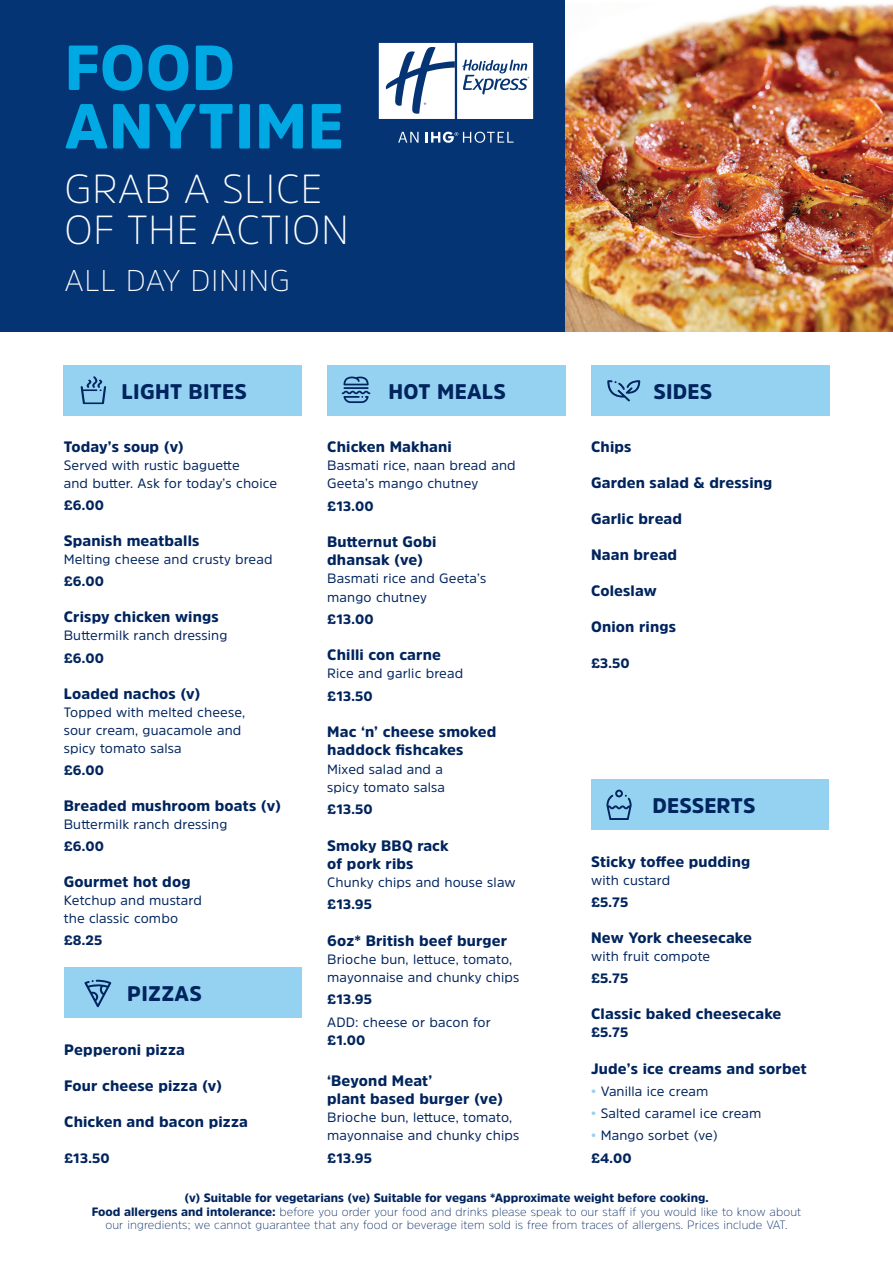
<style>
.page{position:relative;width:893px;height:1263px;background:#fff}
.page>*{position:absolute;margin:0;border:0;box-sizing:border-box;transform-origin:0 0}
.t1{font:900 63px/58.5px "Amsi Pro";letter-spacing:.01em;color:#00a8e4}
.t2{font:200 40.5px/40.5px "Amsi Pro";letter-spacing:.01em;color:#fff}
.t3{font:200 30px "Amsi Pro";letter-spacing:.02em;color:#fff}
.t4{font:900 21px "Amsi Pro";letter-spacing:.01em;color:#00245d}
.t5{font:900 15px "Amsi Pro";letter-spacing:.01em;color:#00245d}
.t6{font:13.5px "Amsi Pro";letter-spacing:.01em;color:#00245d}
.t7{font:900 13.5px "Amsi Pro";letter-spacing:.01em;color:#00245d}
.t8{font:200 12px "Amsi Pro";letter-spacing:.01em;color:#00245d}
.t9{font:900 12px "Amsi Pro";color:#00245d}
.s1{color:#95d2f2}
.s2{font-weight:900}
</style>
<div class="page">
<div style="left:0;top:0;width:893px;height:332px;background:#053474"></div>
<svg style="left:398px;top:132px;width:21px;height:11px"></svg>
<svg style="left:426px;top:132px;width:88px;height:11px"></svg>
<svg style="left:379px;top:43px;width:154px;height:76px;background:#d3dce7"></svg>
<img style="left:566px;top:0;width:327px;height:332px">
<div style="left:64px;top:366px;width:238px;height:50px;background:#95d2f2"></div>
<svg style="left:81px;top:376px;width:25px;height:28px"></svg>
<div style="left:327px;top:366px;width:239px;height:50px;background:#95d2f2"></div>
<svg style="left:342px;top:391px;width:28px;height:12px"></svg>
<svg style="left:343px;top:376px;width:26px;height:9px"></svg>
<hr style="left:343px;top:387px;width:26px;height:2px;background:#00245d">
<div style="left:591px;top:780px;width:238px;height:50px;background:#95d2f2"></div>
<svg style="left:606px;top:790px;width:26px;height:30px"></svg>
<div style="left:591px;top:366px;width:238px;height:50px;background:#95d2f2"></div>
<svg style="left:607px;top:380px;width:33px;height:21px"></svg>
<div style="left:64px;top:968px;width:238px;height:50px;background:#95d2f2"></div>
<svg style="left:84px;top:980px;width:27px;height:27px"></svg>
<p class="t1" style="left:65px;top:37px;width:280px">FOOD<br>ANYTIME</p>
<p class="t2" style="left:65px;top:167px;width:286px">GRAB A SLICE<br>OF THE ACTION</p>
<p class="t3" style="left:64px;top:260px;width:227px">ALL DAY DINING</p>
<p class="t4" style="left:122px;top:377px;width:127px">LIGHT BITES</p>
<p class="t4" style="left:389px;top:377px;width:119px">HOT MEALS</p>
<p class="t5" style="left:64px;top:436px;width:122px">Today’s soup (v)</p>
<p class="t6" style="left:64px;top:456px;width:178px">Served with rustic baguette</p>
<p class="t6" style="left:64px;top:474px;width:215px">and butter. Ask for today’s choice</p>
<p class="t7" style="left:64px;top:496px;width:42px">£6.00</p>
<p class="t5" style="left:64px;top:530px;width:137px">Spanish meatballs</p>
<p class="t6" style="left:64px;top:550px;width:210px">Melting cheese and crusty bread</p>
<p class="t7" style="left:64px;top:572px;width:42px">£6.00</p>
<p class="t5" style="left:64px;top:607px;width:156px">Crispy chicken wings</p>
<p class="t6" style="left:64px;top:626px;width:165px">Buttermilk ranch dressing</p>
<p class="t7" style="left:64px;top:649px;width:42px">£6.00</p>
<p class="t5" style="left:64px;top:683px;width:138px">Loaded nachos (v)</p>
<p class="t6" style="left:64px;top:703px;width:183px">Topped with melted cheese,</p>
<p class="t6" style="left:64px;top:721px;width:179px">sour cream, guacamole and</p>
<p class="t6" style="left:64px;top:739px;width:119px">spicy tomato salsa</p>
<p class="t7" style="left:64px;top:761px;width:42px">£6.00</p>
<p class="t5" style="left:64px;top:795px;width:219px">Breaded mushroom boats (v)</p>
<p class="t6" style="left:64px;top:815px;width:165px">Buttermilk ranch dressing</p>
<p class="t7" style="left:64px;top:837px;width:42px">£6.00</p>
<p class="t5" style="left:64px;top:871px;width:128px">Gourmet hot dog</p>
<p class="t6" style="left:64px;top:891px;width:140px">Ketchup and mustard</p>
<p class="t6" style="left:64px;top:909px;width:116px">the classic combo</p>
<p class="t7" style="left:64px;top:931px;width:40px">£8.25</p>
<p class="t4" style="left:127px;top:979px;width:76px">PIZZAS</p>
<p class="t5" style="left:64px;top:1039px;width:122px">Pepperoni pizza</p>
<p class="t5" style="left:64px;top:1075px;width:160px">Four cheese pizza (v)</p>
<p class="t5" style="left:64px;top:1111px;width:185px">Chicken and bacon pizza</p>
<p class="t7" style="left:64px;top:1148px;width:47px">£13.50</p>
<p class="t5" style="left:327px;top:436px;width:126px">Chicken Makhani</p>
<p class="t6" style="left:327px;top:456px;width:190px">Basmati rice, naan bread and</p>
<p class="t6" style="left:327px;top:474px;width:153px">Geeta’s mango chutney</p>
<p class="t7" style="left:327px;top:497px;width:48px">£13.00</p>
<p class="t5" style="left:327px;top:531px;width:111px">Butternut Gobi</p>
<p class="t5" style="left:327px;top:549px;width:98px">dhansak (ve)</p>
<p class="t6" style="left:327px;top:569px;width:161px">Basmati rice and Geeta’s</p>
<p class="t6" style="left:327px;top:587px;width:101px">mango chutney</p>
<p class="t7" style="left:327px;top:610px;width:48px">£13.00</p>
<p class="t5" style="left:327px;top:645px;width:115px">Chilli con carne</p>
<p class="t6" style="left:327px;top:664px;width:137px">Rice and garlic bread</p>
<p class="t7" style="left:327px;top:687px;width:47px">£13.50</p>
<p class="t5" style="left:327px;top:722px;width:171px">Mac ‘n’ cheese smoked</p>
<p class="t5" style="left:327px;top:740px;width:138px">haddock fishcakes</p>
<p class="t6" style="left:327px;top:759px;width:117px">Mixed salad and a</p>
<p class="t6" style="left:327px;top:778px;width:119px">spicy tomato salsa</p>
<p class="t7" style="left:327px;top:800px;width:47px">£13.50</p>
<p class="t5" style="left:327px;top:835px;width:123px">Smoky BBQ rack</p>
<p class="t5" style="left:327px;top:853px;width:88px">of pork ribs</p>
<p class="t6" style="left:327px;top:873px;width:190px">Chunky chips and house slaw</p>
<p class="t7" style="left:327px;top:895px;width:46px">£13.95</p>
<p class="t5" style="left:327px;top:930px;width:181px">6oz* British beef burger</p>
<p class="t6" style="left:327px;top:950px;width:187px">Brioche bun, lettuce, tomato,</p>
<p class="t6" style="left:327px;top:968px;width:194px">mayonnaise and chunky chips</p>
<p class="t7" style="left:327px;top:990px;width:46px">£13.95</p>
<p class="t6" style="left:327px;top:1013px;width:165px">ADD: cheese or bacon for</p>
<p class="t7" style="left:327px;top:1031px;width:40px">£1.00</p>
<p class="t5" style="left:327px;top:1070px;width:107px">‘Beyond Meat’</p>
<p class="t5" style="left:327px;top:1088px;width:177px">plant based burger (ve)</p>
<p class="t6" style="left:327px;top:1108px;width:187px">Brioche bun, lettuce, tomato,</p>
<p class="t6" style="left:327px;top:1126px;width:194px">mayonnaise and chunky chips</p>
<p class="t7" style="left:327px;top:1148px;width:46px">£13.95</p>
<p class="t4" style="left:654px;top:377px;width:60px">SIDES</p>
<p class="t5" style="left:591px;top:436px;width:42px">Chips</p>
<p class="t5" style="left:591px;top:472px;width:183px">Garden salad &amp; dressing</p>
<p class="t5" style="left:591px;top:508px;width:93px">Garlic bread</p>
<p class="t5" style="left:591px;top:544px;width:88px">Naan bread</p>
<p class="t5" style="left:591px;top:580px;width:67px">Coleslaw</p>
<p class="t5" style="left:591px;top:616px;width:86px">Onion rings</p>
<p class="t7" style="left:591px;top:654px;width:40px">£3.50</p>
<p class="t4" style="left:652px;top:791px;width:105px">DESSERTS</p>
<p class="t5" style="left:591px;top:851px;width:161px">Sticky toffee pudding</p>
<p class="t6" style="left:591px;top:871px;width:81px">with custard</p>
<p class="t7" style="left:591px;top:893px;width:39px">£5.75</p>
<p class="t5" style="left:591px;top:927px;width:162px">New York cheesecake</p>
<p class="t6" style="left:591px;top:947px;width:121px">with fruit compote</p>
<p class="t7" style="left:591px;top:969px;width:39px">£5.75</p>
<p class="t5" style="left:591px;top:1004px;width:192px">Classic baked cheesecake</p>
<p class="t7" style="left:591px;top:1023px;width:39px">£5.75</p>
<p class="t5" style="left:591px;top:1058px;width:217px">Jude’s ice creams and sorbet</p>
<p class="t6" style="left:591px;top:1082px;width:119px"><span class="s1">•</span> Vanilla ice cream</p>
<p class="t6" style="left:591px;top:1104px;width:172px"><span class="s1">•</span> Salted caramel ice cream</p>
<p class="t6" style="left:591px;top:1126px;width:128px"><span class="s1">•</span> Mango sorbet (ve)</p>
<p class="t7" style="left:591px;top:1148px;width:42px">£4.00</p>
<p class="t9" style="left:184px;top:1189px;width:526px">(v) Suitable for vegetarians (ve) Suitable for vegans *Approximate weight before cooking.</p>
<p class="t8" style="left:92px;top:1203px;width:711px"><span class="s2">Food allergens and intolerance:</span> before you order your food and drinks please speak to our staff if you would like to know about</p>
<p class="t8" style="left:105px;top:1216px;width:684px">our ingredients; we cannot guarantee that any food or beverage item sold is free from traces of allergens. Prices include VAT.</p>
</div>
